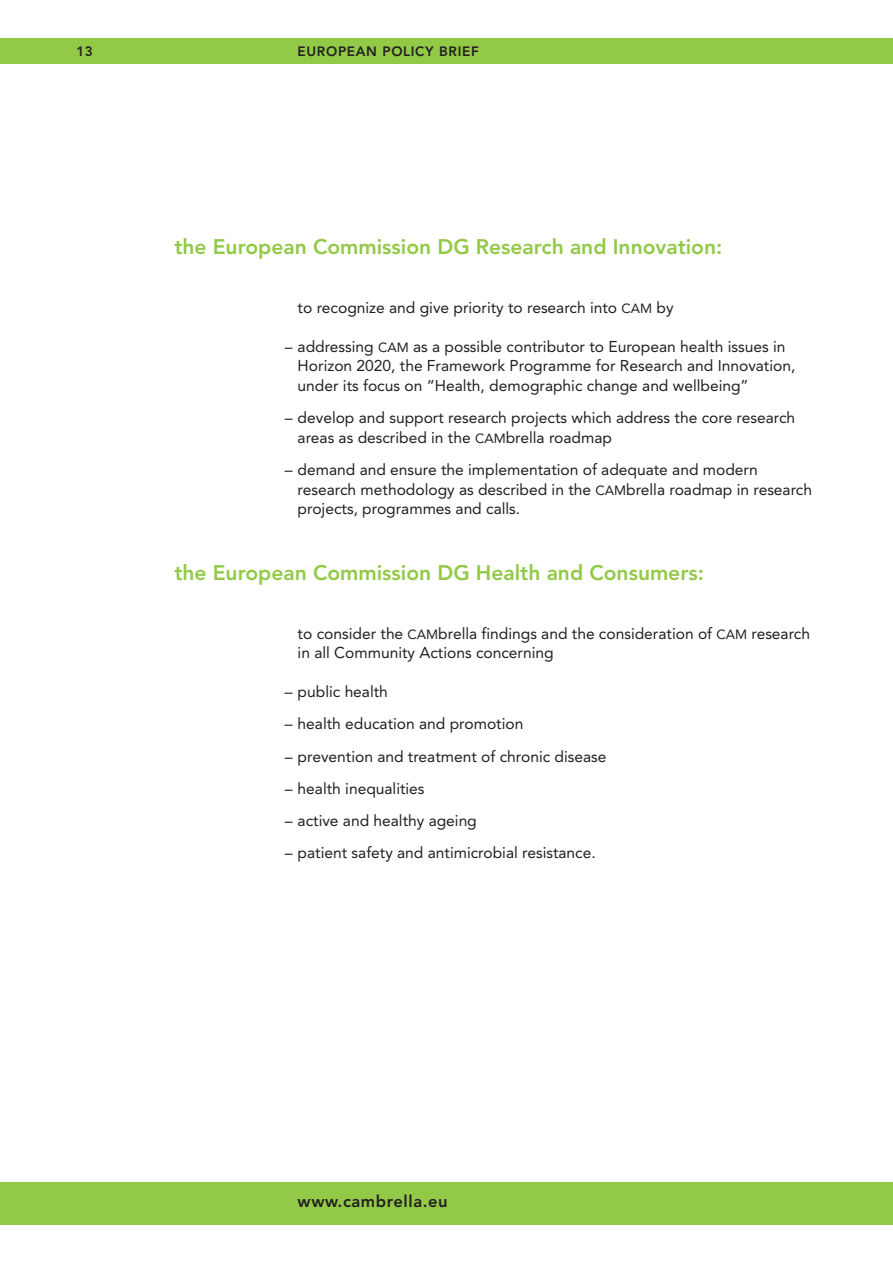
<style>
.page{position:relative;width:893px;height:1263px;background:#fff}
.page>*{position:absolute;margin:0;border:0;box-sizing:border-box;transform-origin:0 0}
.t1{font:800 21px "Avenir";color:#92c947}
.t2{font:800 16.5px "Avenir";letter-spacing:.035em;color:#231f20}
.t3{font:15.6px/19.5px "Avenir";color:#231f20}
.t4{font:800 13.5px "Avenir";letter-spacing:.05em;color:#231f20}
.s1{font-size:13.2px}
</style>
<div class="page">
<div style="left:0;top:38px;width:893px;height:26px;background:#92c947"></div>
<div style="left:0;top:1182px;width:893px;height:43px;background:#92c947"></div>
<p class="t4" style="left:77px;top:46px;width:18px">13</p>
<p class="t4" style="left:298px;top:46px;width:183px">EUROPEAN POLICY BRIEF</p>
<h1 class="t1" style="left:174px;top:239px;width:550px">the European Commission DG Research and Innovation:</h1>
<p class="t3" style="left:298px;top:299px;width:377px">to recognize and give priority to research into <span class="s1">CAM</span> by</p>
<p class="t3" style="left:298px;top:338px;width:499px;text-indent:-13px">– addressing <span class="s1">CAM</span> as a possible contributor to European health issues in<br>Horizon 2020, the Framework Programme for Research and Innovation, under its focus on “Health, demographic change and wellbeing”</p>
<p class="t3" style="left:298px;top:409px;width:499px;text-indent:-13px">– develop and support research projects which address the core research areas as described in the <span class="s1">CAM</span>brella roadmap</p>
<p class="t3" style="left:298px;top:461px;width:516px;text-indent:-13px">– demand and ensure the implementation of adequate and modern research methodology as described in the <span class="s1">CAM</span>brella roadmap in research projects, programmes and calls.</p>
<h1 class="t1" style="left:174px;top:564px;width:531px">the European Commission DG Health and Consumers:</h1>
<p class="t3" style="left:298px;top:625px;width:514px">to consider the <span class="s1">CAM</span>brella findings and the consideration of <span class="s1">CAM</span> research in all Community Actions concerning</p>
<p class="t3" style="left:285px;top:683px;width:105px">– public health</p>
<p class="t3" style="left:285px;top:715px;width:240px">– health education and promotion</p>
<p class="t3" style="left:285px;top:748px;width:323px">– prevention and treatment of chronic disease</p>
<p class="t3" style="left:285px;top:780px;width:141px">– health inequalities</p>
<p class="t3" style="left:285px;top:812px;width:193px">– active and healthy ageing</p>
<p class="t3" style="left:285px;top:844px;width:312px">– patient safety and antimicrobial resistance.</p>
<p class="t2" style="left:298px;top:1195px;width:152px">www.cambrella.eu</p>
</div>
